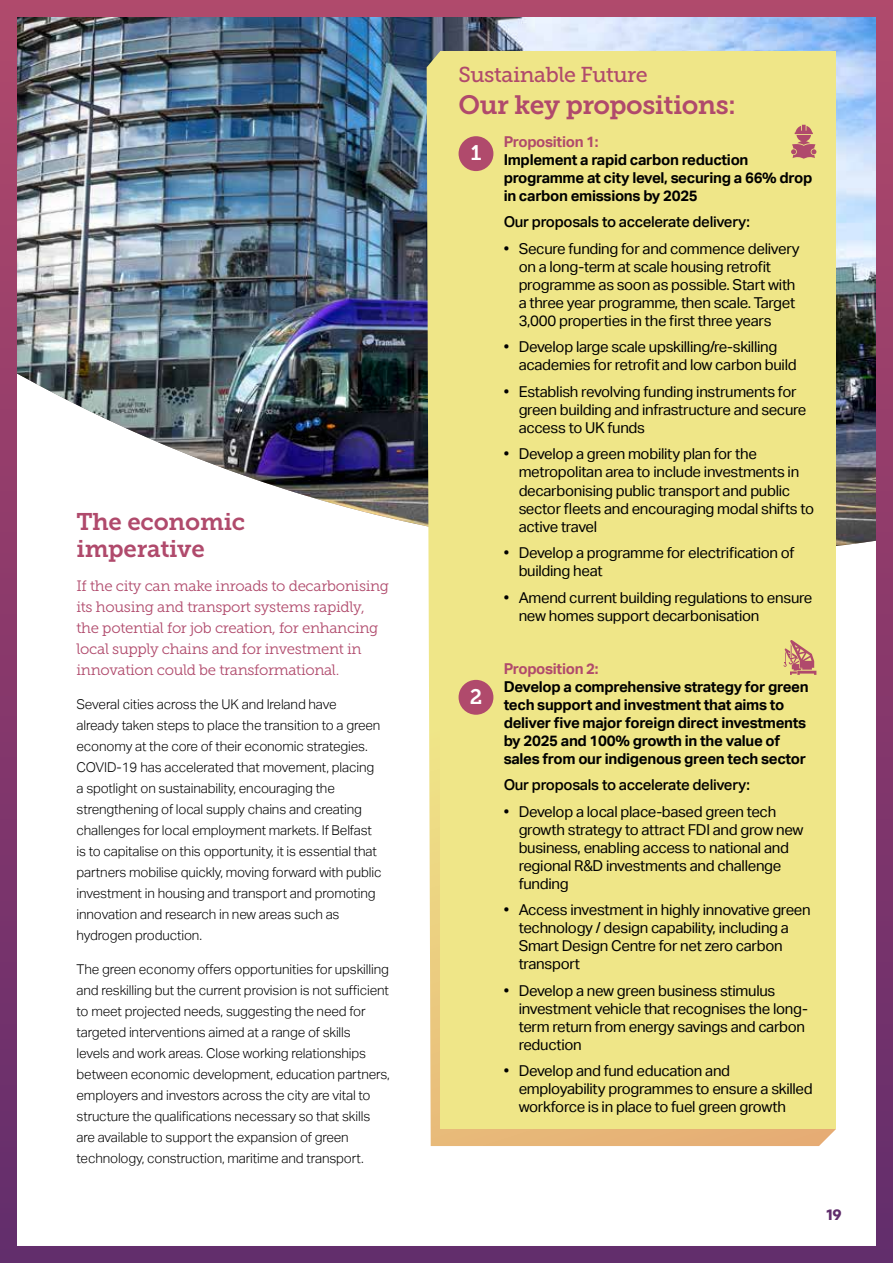
<style>
.page{position:relative;width:893px;height:1263px;background:#fff}
.page>*{position:absolute;margin:0;border:0;box-sizing:border-box;transform-origin:0 0}
.t1{font:26.4px "Museo Slab 700";letter-spacing:-.02em;color:#b04a6c}
.t2{font:24px/27px "Museo Slab 700";letter-spacing:-.01em;color:#b04a6c}
.t3{font:21.45px "Museo Slab 500";letter-spacing:-.02em;color:#b04a6c}
.t4{font:21px "Museo Slab 700";color:#fff}
.t5{font:15px/18px "Aktiv Grotesk";letter-spacing:-.02em;color:#000}
.t6{font:700 15px/18px "Aktiv Grotesk";letter-spacing:-.02em;color:#000}
.t7{font:15px/21px "Museo Slab 300";letter-spacing:-.02em;color:#b04a6c}
.t8{font:500 15px "Aktiv Grotesk";letter-spacing:-.02em;color:#000}
.t9{font:700 15px "Aktiv Grotesk";letter-spacing:-.02em;color:#b04a6c}
.t10{font:700 15px "Colfax";color:#602d6c}
.t11{font:300 13.5px/21px "Aktiv Grotesk";letter-spacing:-.01em;color:#000}
</style>
<div class="page">
<img style="left:0;top:0;width:893px;height:1263px">
<svg style="left:427px;top:51px;width:409px;height:1095px;background:#e9d089"></svg>
<div style="left:440px;top:51px;width:396px;height:1078px;background:#efe688"></div>
<div style="left:459px;top:136px;width:34px;height:35px;background:#b04a6c;border-radius:50%"></div>
<div style="left:459px;top:680px;width:34px;height:35px;background:#b04a6c;border-radius:50%"></div>
<svg style="left:783px;top:640px;width:33px;height:35px"></svg>
<svg style="left:791px;top:125px;width:25px;height:34px"></svg>
<h2 class="t2" style="left:77px;top:509px;width:170px">The economic imperative</h2>
<p class="t7" style="left:77px;top:576px;width:314px">If the city can make inroads to decarbonising its housing and transport systems rapidly, the potential for job creation, for enhancing local supply chains and for investment in innovation could be transformational.</p>
<p class="t11" style="left:77px;top:694px;width:307px">Several cities across the UK and Ireland have already taken steps to place the transition to a green economy at the core of their economic strategies.<br>COVID-19 has accelerated that movement, placing a spotlight on sustainability, encouraging the strengthening of local supply chains and creating challenges for local employment markets. If Belfast is to capitalise on this opportunity, it is essential that partners mobilise quickly, moving forward with public investment in housing and transport and promoting innovation and research in new areas such as hydrogen production.</p>
<p class="t11" style="left:77px;top:959px;width:315px">The green economy offers opportunities for upskilling and reskilling but the current provision is not sufficient to meet projected needs, suggesting the need for targeted interventions aimed at a range of skills<br>levels and work areas. Close working relationships between economic development, education partners, employers and investors across the city are vital to structure the qualifications necessary so that skills are available to support the expansion of green technology, construction, maritime and transport.</p>
<h3 class="t3" style="left:459px;top:63px;width:191px">Sustainable Future</h3>
<h1 class="t1" style="left:459px;top:90px;width:279px">Our key propositions:</h1>
<h3 class="t4" style="left:471px;top:141px;width:12px">1</h3>
<p class="t9" style="left:504px;top:133px;width:96px">Proposition 1:</p>
<p class="t6" style="left:504px;top:151px;width:310px">Implement a rapid carbon reduction programme at city level, securing a 66% drop in carbon emissions by 2025</p>
<p class="t8" style="left:504px;top:213px;width:248px">Our proposals to accelerate delivery:</p>
<p class="t5" style="left:519px;top:240px;width:283px;text-indent:-15px">• Secure funding for and commence delivery on a long-term at scale housing retrofit programme as soon as possible. Start with a three year programme, then scale. Target 3,000 properties in the first three years</p>
<p class="t5" style="left:519px;top:338px;width:280px;text-indent:-15px">• Develop large scale upskilling/re-skilling academies for retrofit and low carbon build</p>
<p class="t5" style="left:519px;top:383px;width:289px;text-indent:-15px">• Establish revolving funding instruments for green building and infrastructure and secure access to UK funds</p>
<p class="t5" style="left:519px;top:445px;width:297px;text-indent:-15px">• Develop a green mobility plan for the metropolitan area to include investments in decarbonising public transport and public sector fleets and encouraging modal shifts to active travel</p>
<p class="t5" style="left:519px;top:544px;width:277px;text-indent:-15px">• Develop a programme for electrification of building heat</p>
<p class="t5" style="left:519px;top:588px;width:295px;text-indent:-15px">• Amend current building regulations to ensure new homes support decarbonisation</p>
<p class="t9" style="left:504px;top:660px;width:96px">Proposition 2:</p>
<p class="t6" style="left:504px;top:677px;width:307px">Develop a comprehensive strategy for green tech support and investment that aims to deliver five major foreign direct investments by 2025 and 100% growth in the value of sales from our indigenous green tech sector</p>
<p class="t8" style="left:504px;top:776px;width:248px">Our proposals to accelerate delivery:</p>
<p class="t5" style="left:519px;top:802px;width:286px;text-indent:-15px">• Develop a local place-based green tech growth strategy to attract FDI and grow new business, enabling access to national and regional R&amp;D investments and challenge funding</p>
<p class="t5" style="left:519px;top:901px;width:294px;text-indent:-15px">• Access investment in highly innovative green technology / design capability, including a Smart Design Centre for net zero carbon transport</p>
<p class="t5" style="left:519px;top:981px;width:291px;text-indent:-15px">• Develop a new green business stimulus investment vehicle that recognises the long&shy;term return from energy savings and carbon reduction</p>
<p class="t5" style="left:519px;top:1062px;width:296px;text-indent:-15px">• Develop and fund education and employability programmes to ensure a skilled workforce is in place to fuel green growth</p>
<h3 class="t4" style="left:470px;top:684px;width:14px">2</h3>
<p class="t10" style="left:827px;top:1206px;width:17px">19</p>
</div>
